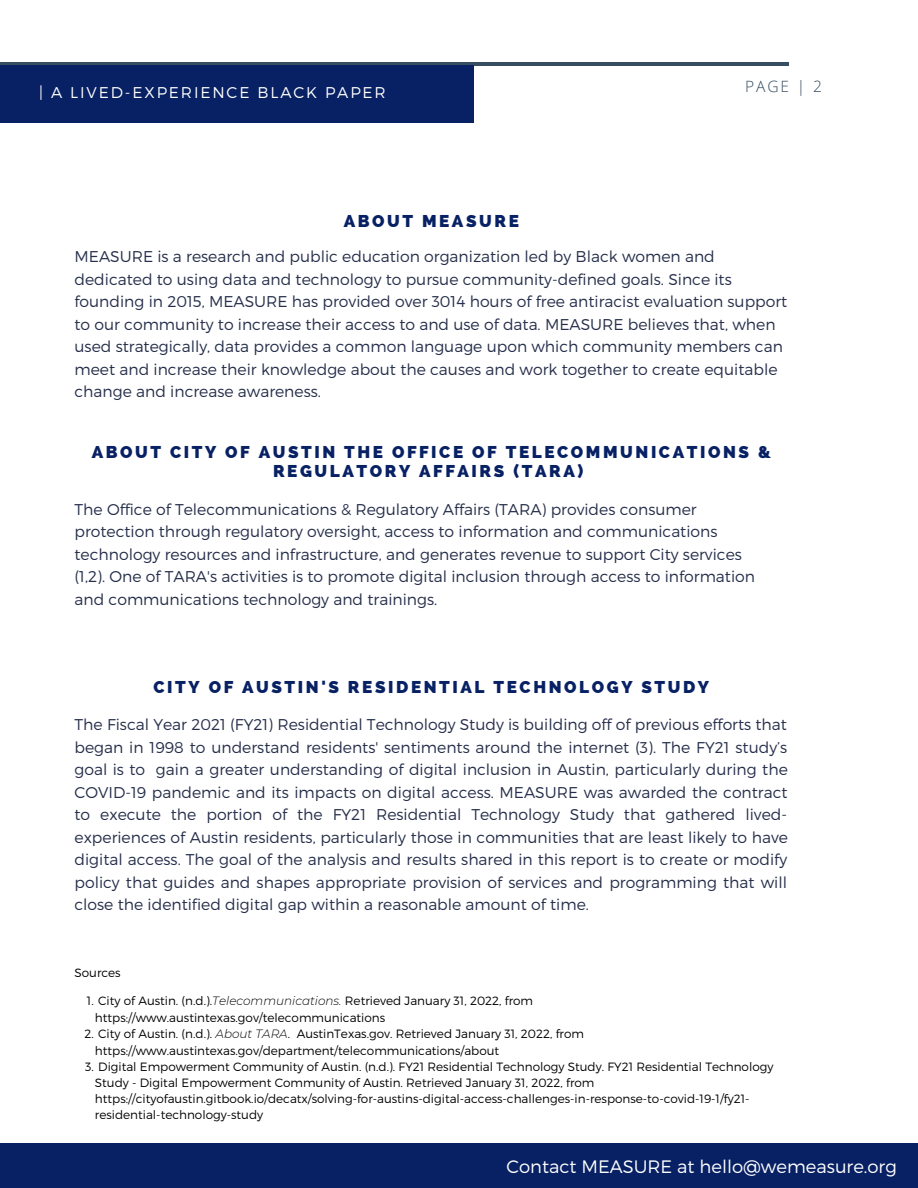
<style>
.page{position:relative;width:918px;height:1188px;background:#fff}
.page>*{position:absolute;margin:0;border:0;box-sizing:border-box;transform-origin:0 0}
.t1{font:300 18px "Montserrat";color:#fff}
.t2{font:800 17.1px/19px "Raleway";letter-spacing:.15em;color:#082164;text-align:center}
.t3{font:300 15.6px/22.5px "Montserrat";color:#252e4a}
.t4{font:300 15.6px "Montserrat";letter-spacing:.12em;color:#fff}
.t5{font:300 15.6px "Open Sans";color:#364d62}
.t6{font:300 12px/16px "Montserrat";color:#000}
.s1{font-style:italic}
</style>
<div class="page">
<hr style="left:0;top:62px;width:789px;height:4px;background:#364d62">
<div style="left:0;top:65px;width:474px;height:58px;background:#082164"></div>
<div style="left:0;top:1144px;width:918px;height:44px;background:#082164"></div>
<p class="t4" style="left:39px;top:82px;width:348px">| A LIVED-EXPERIENCE BLACK PAPER</p>
<p class="t2" style="left:344px;top:212px;width:177px">ABOUT MEASURE</p>
<p class="t5" style="left:745px;top:75px;width:78px">PAGE | 2</p>
<p class="t3" style="left:75px;top:244px;width:714px">MEASURE is a research and public education organization led by Black women and dedicated to using data and technology to pursue community-defined goals. Since its founding in 2015, MEASURE has provided over 3014 hours of free antiracist evaluation support to our community to increase their access to and use of data. MEASURE believes that, when used strategically, data provides a common language upon which community members can meet and increase their knowledge about the causes and work together to create equitable change and increase awareness.</p>
<p class="t2" style="left:92px;top:442px;width:681px">ABOUT CITY OF AUSTIN THE OFFICE OF TELECOMMUNICATIONS &amp;<br>REGULATORY AFFAIRS (TARA)</p>
<p class="t3" style="left:75px;top:497px;width:682px">The Office of Telecommunications &amp; Regulatory Affairs (TARA) provides consumer protection through regulatory oversight, access to information and communications technology resources and infrastructure, and generates revenue to support City services (1,2). One of TARA's activities is to promote digital inclusion through access to information and communications technology and trainings.</p>
<p class="t2" style="left:154px;top:677px;width:557px">CITY OF AUSTIN'S RESIDENTIAL TECHNOLOGY STUDY</p>
<p class="t3" style="left:75px;top:713px;width:715px;text-align:justify">The Fiscal Year 2021 (FY21) Residential Technology Study is building off of previous efforts that began in 1998 to understand residents' sentiments around the internet (3). The FY21 study’s goal is to gain a greater understanding of digital inclusion in Austin, particularly during the COVID-19 pandemic and its impacts on digital access. MEASURE was awarded the contract to execute the portion of the FY21 Residential Technology Study that gathered lived&shy;experiences of Austin residents, particularly those in communities that are least likely to have digital access. The goal of the analysis and results shared in this report is to create or modify policy that guides and shapes appropriate provision of services and programming that will close the identified digital gap within a reasonable amount of time.</p>
<p class="t6" style="left:75px;top:965px;width:48px">Sources</p>
<p class="t6" style="left:95px;top:992px;width:440px;line-height:17px;text-indent:-8px">1. City of Austin. (n.d.).<span class="s1">Telecommunications.</span> Retrieved January 31, 2022, from https://www.austintexas.gov/telecommunications</p>
<p class="t6" style="left:95px;top:1025px;width:491px;line-height:17px;text-indent:-11px">2. City of Austin. (n.d.). <span class="s1">About TARA</span>. AustinTexas.gov. Retrieved January 31, 2022, from https://www.austintexas.gov/department/telecommunications/about</p>
<p class="t6" style="left:95px;top:1058px;width:680px;text-indent:-10px">3. Digital Empowerment Community of Austin. (n.d.). FY21 Residential Technology Study. FY21 Residential Technology Study - Digital Empowerment Community of Austin. Retrieved January 31, 2022, from https://cityofaustin.gitbook.io/decatx/solving-for-austins-digital-access-challenges-in-response-to-covid-19-1/fy21- residential-technology-study</p>
<p class="t1" style="left:507px;top:1155px;width:392px">Contact MEASURE at hello@wemeasure.org</p>
</div>
